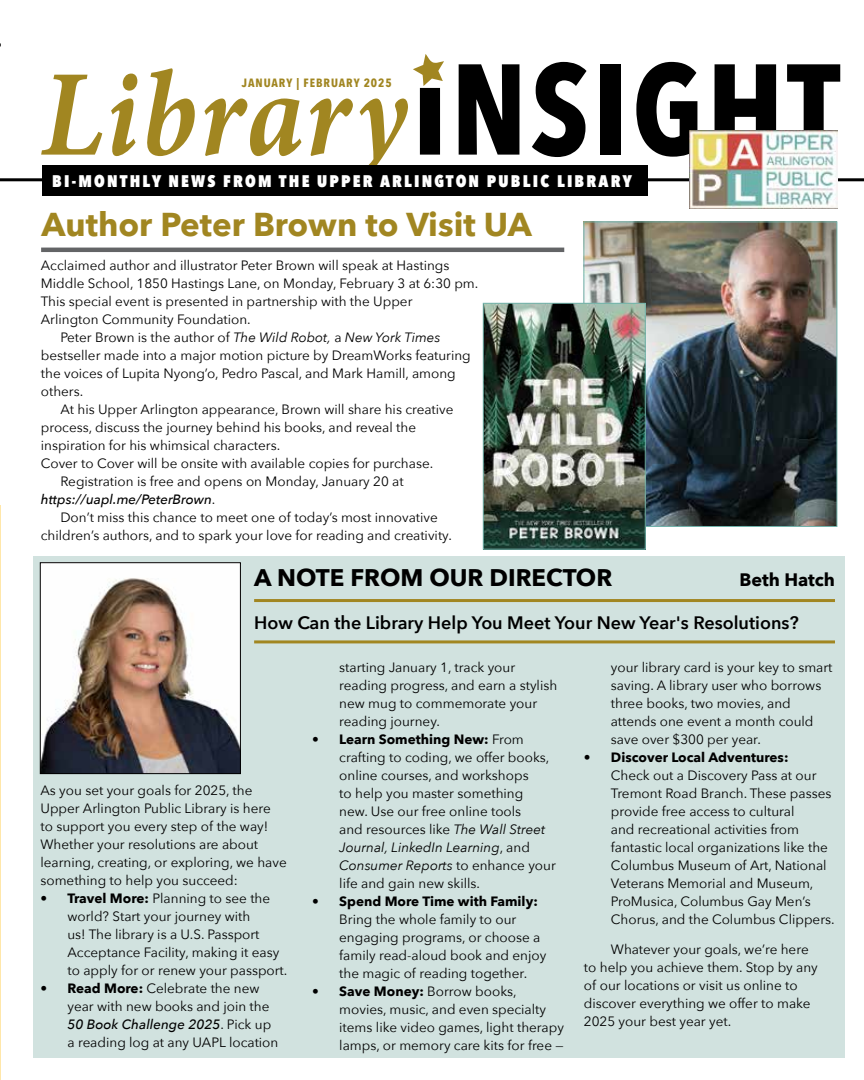
<style>
.page{position:relative;width:864px;height:1080px;background:#fff}
.page>*{position:absolute;margin:0;border:0;box-sizing:border-box;transform-origin:0 0}
.t1{font:italic 123px "Minion Variable Concept";letter-spacing:.025em;color:#a18621;scale:.88 1}
.t2{font:700 33px "Avenir Next";color:#a18621}
.t3{font:700 24px "Avenir Next";color:#000}
.t4{font:600 18px "Avenir Next";color:#000}
.t5{font:700 18px "Avenir Next";color:#000}
.t6{font:800 16.8px "Avenir Next Condensed";letter-spacing:.13em;color:#fff}
.t7{font:13.5px/18px "Avenir Next";color:#000}
.t8{font:700 13.5px "Avenir Next";color:#000}
.t9{font:italic 13.5px "Avenir Next";color:#000}
.t10{font:italic 500 13.5px "Avenir Next";color:#000}
.t11{font:700 12px "Avenir Next Condensed";letter-spacing:.08em;color:#a18621}
.s1{font-family:"Avenir Next Condensed";font-weight:700;font-style:normal;font-size:127.5px;color:#000}
.s2{font-style:normal}
.s3{font-weight:400;font-style:normal}
.s4{font-weight:700}
.s5{font-weight:500;font-style:italic}
.s6{font-style:italic}
</style>
<div class="page">
<hr style="left:0;top:178px;width:864px;height:3px;background:#000">
<div style="left:43px;top:166px;width:605px;height:30px;background:#000"></div>
<img style="left:689px;top:131px;width:148px;height:78px">
<svg style="left:413px;top:54px;width:31px;height:32px"></svg>
<hr style="left:41px;top:248px;width:523px;height:4px;background:#636466">
<img style="left:586px;top:224px;width:249px;height:301px">
<div style="left:584px;top:222px;width:253px;height:305px;border:1px solid #71b2aa"></div>
<img style="left:485px;top:305px;width:159px;height:243px">
<div style="left:483px;top:303px;width:163px;height:247px;border:1px solid #71b2aa"></div>
<hr style="left:0;top:506px;width:1px;height:574px;background:#ffe7aa">
<div style="left:33px;top:556px;width:811px;height:502px;background:#d1e2df"></div>
<img style="left:42px;top:564px;width:197px;height:208px">
<div style="left:40px;top:562px;width:201px;height:212px;border:1px solid #000"></div>
<hr style="left:254px;top:599px;width:581px;height:3px;background:#a18621">
<hr style="left:254px;top:640px;width:581px;height:3px;background:#a18621">
<h1 class="t1" style="left:41px;top:30px;width:909px">Library<span class="s1">iNSIGHT</span></h1>
<p class="t11" style="left:242px;top:75px;width:151px">JANUARY | FEBRUARY 2025</p>
<p class="t6" style="left:52px;top:171px;width:581px">BI-MONTHLY NEWS FROM THE UPPER ARLINGTON PUBLIC LIBRARY</p>
<h2 class="t2" style="left:42px;top:196px;width:492px">Author Peter Brown to Visit UA</h2>
<p class="t7" style="left:41px;top:256px;width:410px">Acclaimed author and illustrator Peter Brown will speak at Hastings</p>
<p class="t7" style="left:41px;top:274px;width:439px">Middle School, 1850 Hastings Lane, on Monday, February 3 at 6:30 pm.</p>
<p class="t7" style="left:41px;top:292px;width:373px">This special event is presented in partnership with the Upper</p>
<p class="t7" style="left:41px;top:310px;width:211px">Arlington Community Foundation.</p>
<p class="t9" style="left:60px;top:326px;width:382px"><span class="s2">Peter Brown is the author of</span> The Wild Robot, <span class="s2">a</span> New York Times</p>
<p class="t7" style="left:41px;top:346px;width:431px">bestseller made into a major motion picture by DreamWorks featuring</p>
<p class="t7" style="left:41px;top:364px;width:416px">the voices of Lupita Nyong’o, Pedro Pascal, and Mark Hamill, among</p>
<p class="t7" style="left:41px;top:382px;width:44px">others.</p>
<p class="t7" style="left:60px;top:400px;width:395px">At his Upper Arlington appearance, Brown will share his creative</p>
<p class="t7" style="left:41px;top:418px;width:377px">process, discuss the journey behind his books, and reveal the</p>
<p class="t7" style="left:41px;top:436px;width:241px">inspiration for his whimsical characters.</p>
<p class="t7" style="left:41px;top:454px;width:394px">Cover to Cover will be onsite with available copies for purchase.</p>
<p class="t7" style="left:60px;top:472px;width:345px">Registration is free and opens on Monday, January 20 at</p>
<p class="t10" style="left:41px;top:488px;width:176px">https://uapl.me/PeterBrown<span class="s3">.</span></p>
<p class="t7" style="left:60px;top:508px;width:379px">Don’t miss this chance to meet one of today’s most innovative</p>
<p class="t7" style="left:41px;top:526px;width:413px">children’s authors, and to spark your love for reading and creativity.</p>
<h3 class="t3" style="left:254px;top:557px;width:360px">A NOTE FROM OUR DIRECTOR</h3>
<h3 class="t5" style="left:739px;top:564px;width:97px">Beth Hatch</h3>
<h3 class="t4" style="left:254px;top:607px;width:546px">How Can the Library Help You Meet Your New Year's Resolutions?</h3>
<p class="t7" style="left:40px;top:781px;width:248px">As you set your goals for 2025, the Upper Arlington Public Library is here to support you every step of the way!<br>Whether your resolutions are about learning, creating, or exploring, we have something to help you succeed:</p>
<p class="t7" style="left:67px;top:889px;width:221px;text-indent:-27px"><span class="s4">• Travel More:</span> Planning to see the world? Start your journey with<br>us! The library is a U.S. Passport Acceptance Facility, making it easy to apply for or renew your passport.</p>
<p class="t7" style="left:67px;top:979px;width:212px;text-indent:-27px"><span class="s4">• Read More:</span> Celebrate the new year with new books and join the<br><span class="s5">50 Book Challenge 2025</span>. Pick up a reading log at any UAPL location</p>
<p class="t7" style="left:339px;top:658px;width:220px">starting January 1, track your reading progress, and earn a stylish new mug to commemorate your reading journey.</p>
<p class="t7" style="left:339px;top:730px;width:218px;text-indent:-27px"><span class="s4">• Learn Something New:</span> From crafting to coding, we offer books, online courses, and workshops<br>to help you master something<br>new. Use our free online tools<br>and resources like <span class="s6">The Wall Street<br>Journal, LinkedIn Learning</span>, and<br><span class="s6">Consumer Reports</span> to enhance your life and gain new skills.</p>
<p class="t8" style="left:312px;top:890px;width:227px">• Spend More Time with Family:</p>
<p class="t7" style="left:339px;top:910px;width:209px">Bring the whole family to our engaging programs, or choose a family read-aloud book and enjoy the magic of reading together.</p>
<p class="t7" style="left:339px;top:982px;width:226px;text-indent:-27px"><span class="s4">• Save Money:</span> Borrow books, movies, music, and even specialty items like video games, light therapy lamps, or memory care kits for free —</p>
<p class="t7" style="left:611px;top:658px;width:223px">your library card is your key to smart saving. A library user who borrows three books, two movies, and attends one event a month could save over $300 per year.</p>
<p class="t8" style="left:584px;top:746px;width:206px">• Discover Local Adventures:</p>
<p class="t7" style="left:611px;top:766px;width:225px">Check out a Discovery Pass at our Tremont Road Branch. These passes provide free access to cultural<br>and recreational activities from fantastic local organizations like the Columbus Museum of Art, National Veterans Memorial and Museum, ProMusica, Columbus Gay Men’s Chorus, and the Columbus Clippers.</p>
<p class="t7" style="left:584px;top:940px;width:235px;text-indent:27px">Whatever your goals, we’re here to help you achieve them. Stop by any of our locations or visit us online to discover everything we offer to make<br>2025 your best year yet.</p>
</div>
